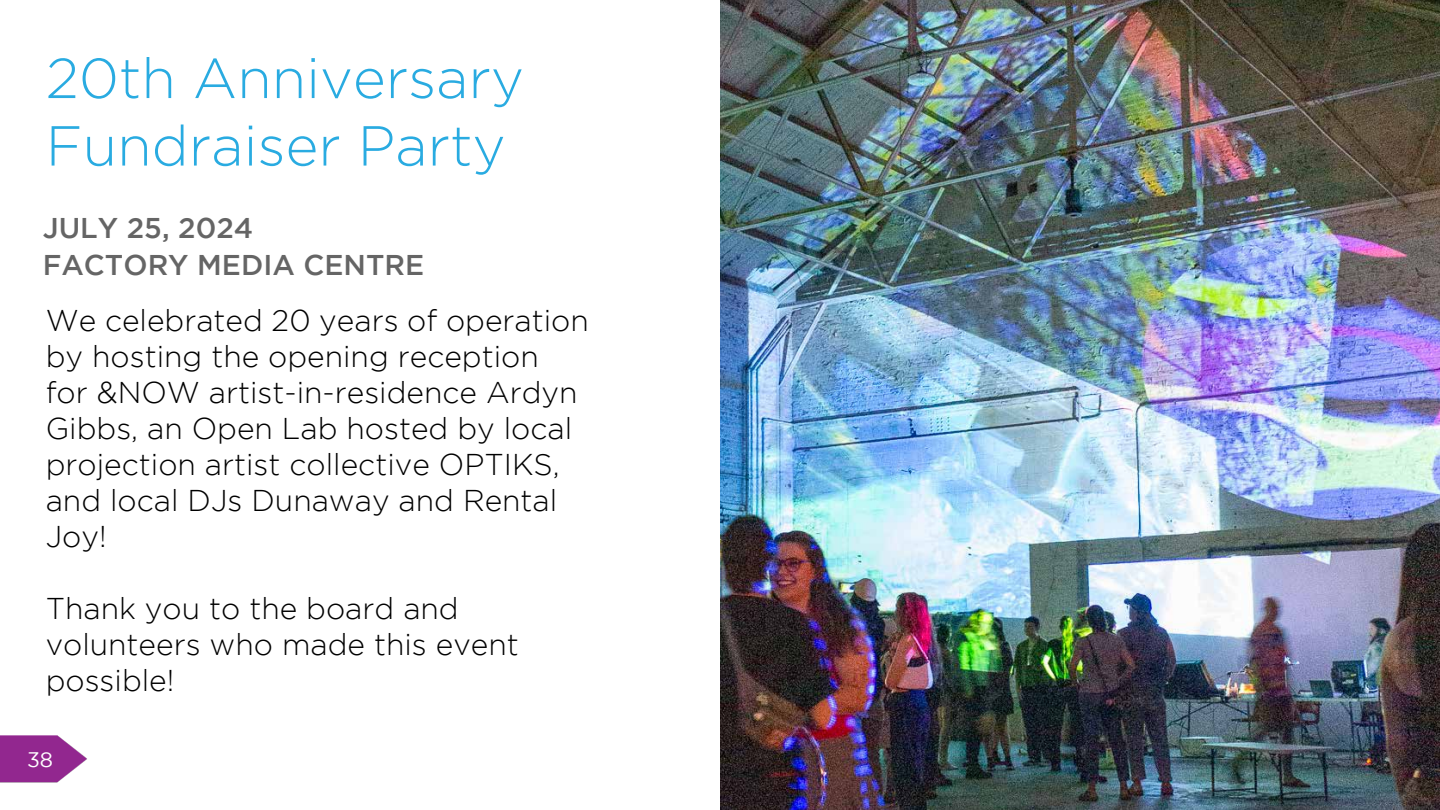
<style>
.page{position:relative;width:1440px;height:810px;background:#fff}
.page>*{position:absolute;margin:0;border:0;box-sizing:border-box;transform-origin:0 0}
.t1{font:300 56.25px/67.5px "Gotham";color:#29abe1}
.t2{font:300 30px/36px "Gotham";color:#000}
.t3{font:500 28.5px/37.5px "Gotham";color:#656565}
.t4{font:21px "Gotham";color:#fff}
</style>
<div class="page">
<img style="left:0;top:735px;width:87px;height:48px">
<img style="left:720px;top:0;width:720px;height:810px">
<h1 class="t1" style="left:46px;top:44px;width:480px">20th Anniversary<br>Fundraiser Party</h1>
<p class="t3" style="left:43px;top:208px;width:383px">JULY 25, 2024<br>FACTORY MEDIA CENTRE</p>
<p class="t2" style="left:46px;top:302px;width:545px">We celebrated 20 years of operation by hosting the opening reception<br>for &amp;NOW artist-in-residence Ardyn<br>Gibbs, an Open Lab hosted by local projection artist collective OPTIKS, and local DJs Dunaway and Rental<br>Joy!</p>
<p class="t2" style="left:46px;top:590px;width:475px">Thank you to the board and volunteers who made this event possible!</p>
<p class="t4" style="left:27px;top:748px;width:28px">38</p>
</div>
